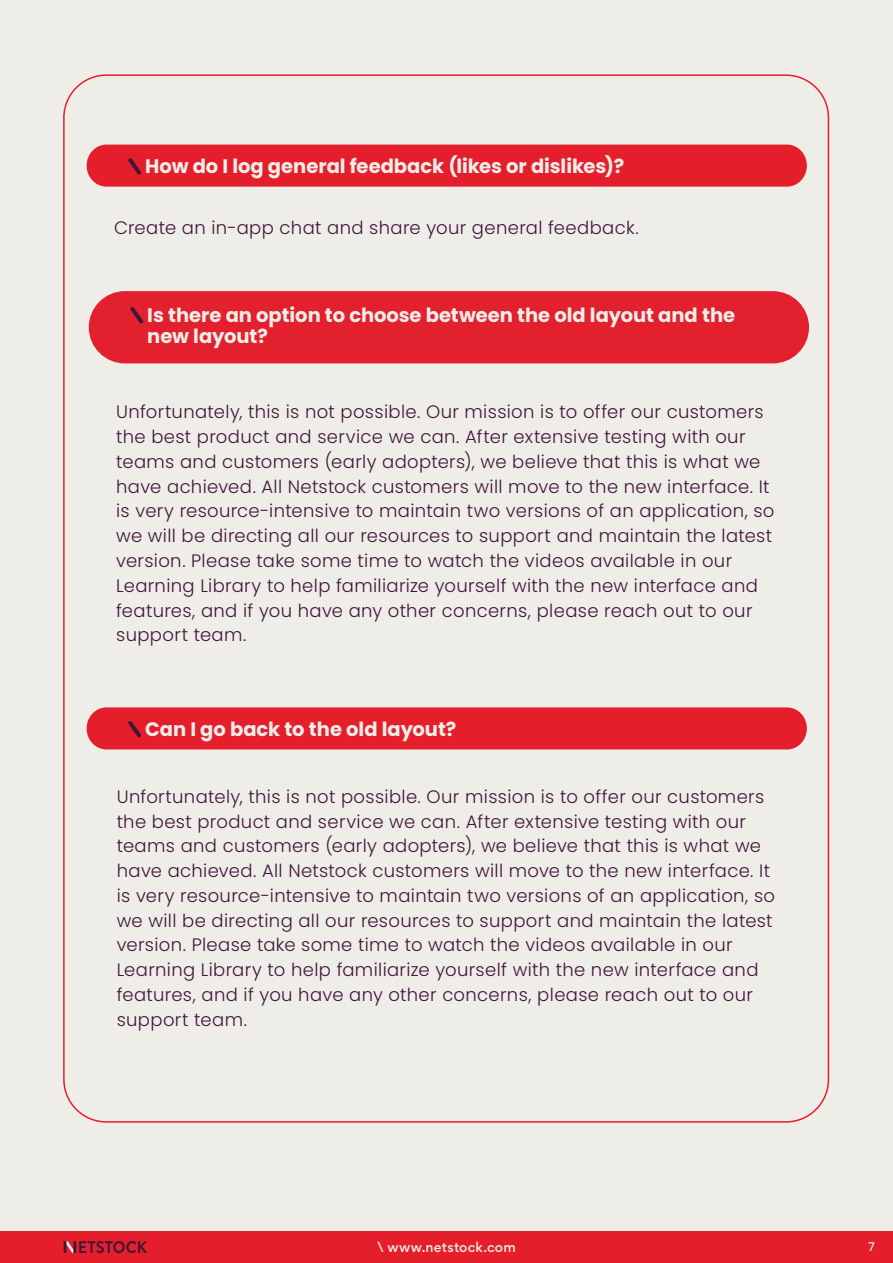
<style>
.page{position:relative;width:893px;height:1263px;background:#efede8}
.page>*{position:absolute;margin:0;border:0;box-sizing:border-box;transform-origin:0 0}
.t1{font:19.5px/21.5px "Poppins";color:#efede8}
.t2{font:300 18px/24.8px "Poppins";letter-spacing:.02em;color:#3f1739}
.t3{font:500 12.75px "Gordita";letter-spacing:.015em;color:#efede8}
.t4{font:500 12px "Poppins";color:#efede8}
</style>
<div class="page">
<div style="left:0;top:1231px;width:893px;height:32px;background:#e51e2c"></div>
<svg style="left:64px;top:1241px;width:83px;height:12px"></svg>
<div style="left:87px;top:145px;width:720px;height:42px;background:#e51e2c;border-radius:20px"></div>
<svg style="left:128px;top:158px;width:13px;height:17px"></svg>
<div style="left:89px;top:291px;width:720px;height:72px;background:#e3212e;border-radius:36px"></div>
<svg style="left:130px;top:307px;width:13px;height:17px"></svg>
<div style="left:87px;top:707px;width:720px;height:42px;background:#e51e2c;border-radius:20px"></div>
<svg style="left:128px;top:721px;width:13px;height:17px"></svg>
<p class="t1" style="left:145px;top:155px;width:480px">How do I log general feedback (likes or dislikes)?</p>
<p class="t2" style="left:114px;top:216px;width:526px">Create an in-app chat and share your general feedback.</p>
<p class="t1" style="left:147px;top:304px;width:589px">Is there an option to choose between the old layout and the new layout?</p>
<p class="t2" style="left:116px;top:400px;width:660px">Unfortunately, this is not possible. Our mission is to offer our customers the best product and service we can. After extensive testing with our teams and customers (early adopters), we believe that this is what we have achieved. All Netstock customers will move to the new interface. It is very resource-intensive to maintain two versions of an application, so we will be directing all our resources to support and maintain the latest version. Please take some time to watch the videos available in our Learning Library to help familiarize yourself with the new interface and features, and if you have any other concerns, please reach out to our support team.</p>
<p class="t1" style="left:145px;top:718px;width:313px">Can I go back to the old layout?</p>
<p class="t2" style="left:117px;top:784px;width:660px">Unfortunately, this is not possible. Our mission is to offer our customers the best product and service we can. After extensive testing with our teams and customers (early adopters), we believe that this is what we have achieved. All Netstock customers will move to the new interface. It is very resource-intensive to maintain two versions of an application, so we will be directing all our resources to support and maintain the latest version. Please take some time to watch the videos available in our Learning Library to help familiarize yourself with the new interface and features, and if you have any other concerns, please reach out to our support team.</p>
<p class="t3" style="left:377px;top:1237px;width:140px">\ www.netstock.com</p>
<p class="t4" style="left:868px;top:1240px;width:8px">7</p>
</div>
